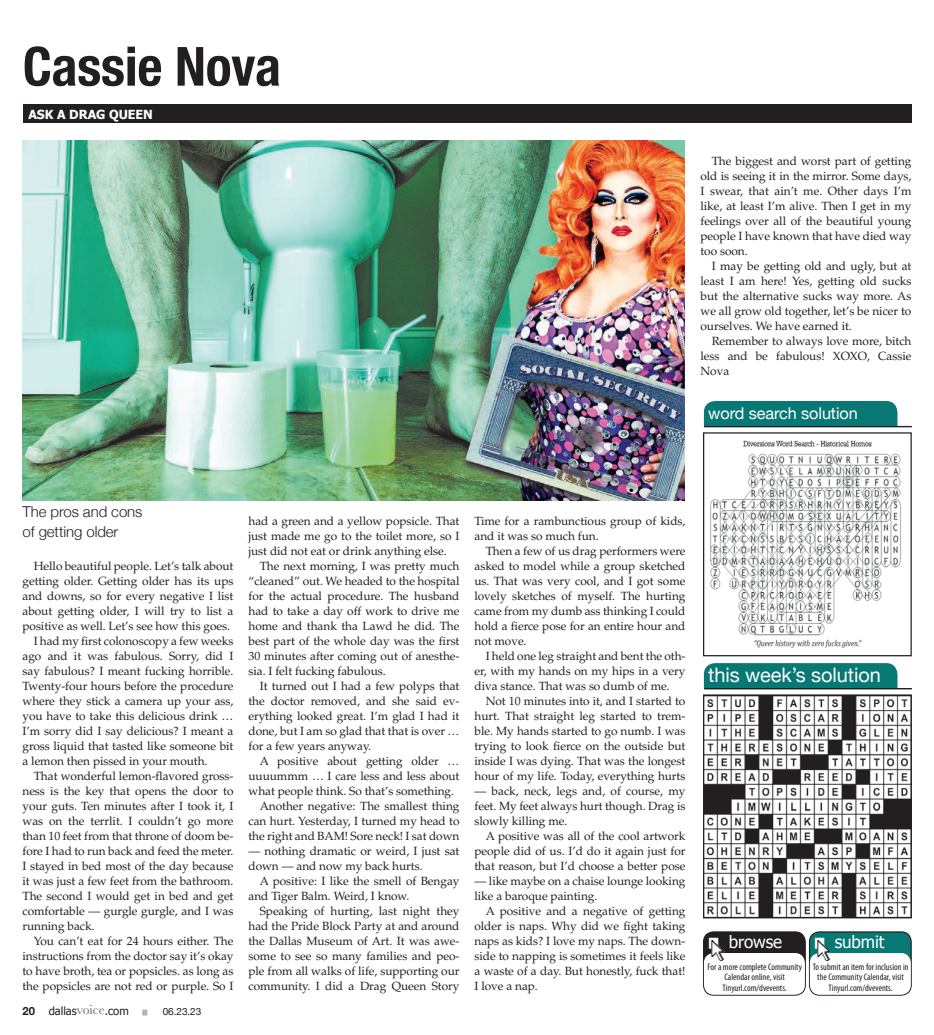
<style>
.page{position:relative;width:934px;height:1035px;background:#fff}
.page>*{position:absolute;margin:0;border:0;box-sizing:border-box;transform-origin:0 0}
.t1{font:700 condensed 54px "Helvetica Neue";letter-spacing:-.005em;color:#231f20}
.t2{font:20px "Helvetica Neue";letter-spacing:-.005em;color:#fff}
.t3{font:17px "Tahoma";letter-spacing:-.005em;color:#fff}
.t4{font:16.25px "Helvetica Neue";letter-spacing:-.005em;color:#fff}
.t5{font:300 15px/20px "Helvetica Neue";letter-spacing:-.005em;color:#231f20}
.t6{font:700 12.5px "Tahoma";letter-spacing:-.005em;color:#fff}
.t7{font:11.88px/15px "Palatino LT Std";letter-spacing:-.005em;color:#231f20;text-align:justify}
.t8{font:11.25px "Tahoma";letter-spacing:-.005em;color:#231f20}
.t9{font:10px "Helvetica Neue";color:#231f20}
.t10{font:condensed 9.5px/10.4px "Myriad Pro";color:#231f20;text-align:center}
.t11{font:5px "Helvetica Neue";color:#b2b3b7}
.s1{font-family:"Helvetica Neue";font-weight:700}
.s2{font-family:"Baskerville";font-size:13.75px;color:#6c6d70}
.s3{font-family:"Helvetica Neue";font-weight:700;font-size:9.25px}
</style>
<div class="page">
<div style="left:703px;top:932px;width:102px;height:63px;background:#231f20;border-radius:10px"></div>
<div style="left:703px;top:931px;width:103px;height:65px;border:1px solid #231f20;border-radius:10px"></div>
<div style="left:704px;top:953px;width:101px;height:42px;background:#fff;border-radius:10px"></div>
<img style="left:708px;top:940px;width:20px;height:21px">
<div style="left:809px;top:932px;width:102px;height:63px;background:#077874;border-radius:10px"></div>
<div style="left:809px;top:931px;width:103px;height:65px;border:1px solid #231f20;border-radius:10px"></div>
<div style="left:810px;top:953px;width:101px;height:42px;background:#fff;border-radius:10px"></div>
<img style="left:814px;top:940px;width:20px;height:21px">
<img style="left:705px;top:696px;width:205px;height:220px">
<div style="left:703px;top:694px;width:209px;height:224px;border:1px solid #231f20"></div>
<div style="left:704px;top:663px;width:193px;height:25px;background:#077874"></div>
<hr style="left:704px;top:688px;width:208px;height:1px;background:#231f20">
<hr style="left:704px;top:689px;width:208px;height:1px;background:#231f20">
<div style="left:23px;top:105px;width:889px;height:18px;background:#231f20"></div>
<div style="left:704px;top:401px;width:193px;height:25px;background:#077874"></div>
<hr style="left:704px;top:426px;width:208px;height:1px;background:#231f20">
<hr style="left:704px;top:427px;width:208px;height:1px;background:#231f20">
<img style="left:22px;top:141px;width:663px;height:360px">
<img style="left:710px;top:440px;width:191px;height:208px">
<div style="left:703px;top:432px;width:209px;height:224px;border:1px solid #231f20"></div>
<h1 class="t1" style="left:23px;top:22px;width:260px">Cassie Nova</h1>
<p class="t6" style="left:28px;top:105px;width:126px">ASK A DRAG QUEEN</p>
<p class="t7" style="left:700px;top:154px;width:212px;text-indent:11px">The biggest and worst part of getting old is seeing it in the mirror. Some days, I swear, that ain’t me. Other days I’m like, at least I’m alive. Then I get in my feelings over all of the beautiful young people I have known that have died way too soon.</p>
<p class="t7" style="left:700px;top:258px;width:212px;text-indent:11px">I may be getting old and ugly, but at least I am here! Yes, getting old sucks but the alternative sucks way more. As we all grow old together, let’s be nicer to ourselves. We have earned it.</p>
<p class="t7" style="left:700px;top:333px;width:212px;text-indent:11px">Remember to always love more, bitch less and be fabulous! XOXO, Cassie Nova</p>
<h3 class="t4" style="left:708px;top:402px;width:151px">word search solution</h3>
<p class="t5" style="left:22px;top:501px;width:121px">The pros and cons of getting older</p>
<p class="t7" style="left:34px;top:559px;width:201px">Hello beautiful people. Let’s talk about</p>
<p class="t7" style="left:23px;top:574px;width:212px">getting older. Getting older has its ups</p>
<p class="t7" style="left:23px;top:589px;width:212px">and downs, so for every negative I list</p>
<p class="t7" style="left:23px;top:604px;width:212px">about getting older, I will try to list a</p>
<p class="t7" style="left:23px;top:619px;width:209px">positive as well. Let’s see how this goes.</p>
<p class="t7" style="left:34px;top:634px;width:201px">I had my first colonoscopy a few weeks</p>
<p class="t7" style="left:23px;top:649px;width:212px">ago and it was fabulous. Sorry, did I</p>
<p class="t7" style="left:23px;top:664px;width:212px">say fabulous? I meant fucking horrible.</p>
<p class="t7" style="left:23px;top:679px;width:212px">Twenty-four hours before the procedure</p>
<p class="t7" style="left:23px;top:694px;width:212px">where they stick a camera up your ass,</p>
<p class="t7" style="left:23px;top:709px;width:212px">you have to take this delicious drink …</p>
<p class="t7" style="left:23px;top:724px;width:212px">I’m sorry did I say delicious? I meant a</p>
<p class="t7" style="left:23px;top:739px;width:212px">gross liquid that tasted like someone bit</p>
<p class="t7" style="left:23px;top:754px;width:186px">a lemon then pissed in your mouth.</p>
<p class="t7" style="left:34px;top:769px;width:201px">That wonderful lemon-flavored gross-</p>
<p class="t7" style="left:23px;top:784px;width:212px">ness is the key that opens the door to</p>
<p class="t7" style="left:23px;top:799px;width:212px">your guts. Ten minutes after I took it, I</p>
<p class="t7" style="left:23px;top:814px;width:212px">was on the terrlit. I couldn’t go more</p>
<p class="t7" style="left:23px;top:829px;width:212px">than 10 feet from that throne of doom be-</p>
<p class="t7" style="left:23px;top:844px;width:212px">fore I had to run back and feed the meter.</p>
<p class="t7" style="left:23px;top:859px;width:212px">I stayed in bed most of the day because</p>
<p class="t7" style="left:23px;top:874px;width:212px">it was just a few feet from the bathroom.</p>
<p class="t7" style="left:23px;top:889px;width:212px">The second I would get in bed and get</p>
<p class="t7" style="left:23px;top:904px;width:212px">comfortable — gurgle gurgle, and I was</p>
<p class="t7" style="left:23px;top:919px;width:74px">running back.</p>
<p class="t7" style="left:34px;top:934px;width:201px">You can’t eat for 24 hours either. The</p>
<p class="t7" style="left:23px;top:949px;width:212px">instructions from the doctor say it’s okay</p>
<p class="t7" style="left:23px;top:964px;width:212px">to have broth, tea or popsicles. as long as</p>
<p class="t7" style="left:23px;top:979px;width:212px">the popsicles are not red or purple. So I</p>
<p class="t8" style="left:22px;top:1003px;width:108px"><span class="s1">20</span> dallas<span class="s2">voice</span>.com</p>
<p class="t11" style="left:143px;top:1008px;width:6px">█</p>
<p class="t9" style="left:163px;top:1004px;width:40px">06.23.23</p>
<p class="t7" style="left:248px;top:514px;width:212px">had a green and a yellow popsicle. That just made me go to the toilet more, so I just did not eat or drink anything else.</p>
<p class="t7" style="left:248px;top:559px;width:212px;text-indent:11px">The next morning, I was pretty much “cleaned” out. We headed to the hospital for the actual procedure. The husband had to take a day off work to drive me home and thank tha Lawd he did. The best part of the whole day was the first 30 minutes after coming out of anesthe&shy;sia. I felt fucking fabulous.</p>
<p class="t7" style="left:248px;top:679px;width:212px;text-indent:11px">It turned out I had a few polyps that the doctor removed, and she said ev&shy;erything looked great. I’m glad I had it done, but I am so glad that that is over … for a few years anyway.</p>
<p class="t7" style="left:260px;top:754px;width:201px">A positive about getting older …</p>
<p class="t7" style="left:248px;top:769px;width:212px">uuuummm … I care less and less about</p>
<p class="t7" style="left:248px;top:784px;width:207px">what people think. So that’s something.</p>
<p class="t7" style="left:260px;top:799px;width:201px">Another negative: The smallest thing</p>
<p class="t7" style="left:248px;top:814px;width:212px">can hurt. Yesterday, I turned my head to</p>
<p class="t7" style="left:248px;top:829px;width:212px">the right and BAM! Sore neck! I sat down</p>
<p class="t7" style="left:248px;top:844px;width:212px">— nothing dramatic or weird, I just sat down — and now my back hurts.</p>
<p class="t7" style="left:248px;top:874px;width:212px;text-indent:11px">A positive: I like the smell of Bengay and Tiger Balm. Weird, I know.</p>
<p class="t7" style="left:248px;top:904px;width:212px;text-indent:11px">Speaking of hurting, last night they had the Pride Block Party at and around the Dallas Museum of Art. It was awe&shy;some to see so many families and peo&shy;ple from all walks of life, supporting our community. I did a Drag Queen Story</p>
<p class="t7" style="left:474px;top:514px;width:212px">Time for a rambunctious group of kids, and it was so much fun.</p>
<p class="t7" style="left:474px;top:544px;width:212px;text-indent:11px">Then a few of us drag performers were asked to model while a group sketched us. That was very cool, and I got some lovely sketches of myself. The hurting came from my dumb ass thinking I could hold a fierce pose for an entire hour and not move.</p>
<p class="t7" style="left:474px;top:649px;width:212px;text-indent:11px">I held one leg straight and bent the oth&shy;er, with my hands on my hips in a very diva stance. That was so dumb of me.</p>
<p class="t7" style="left:474px;top:694px;width:212px;text-indent:11px">Not 10 minutes into it, and I started to hurt. That straight leg started to trem&shy;ble. My hands started to go numb. I was trying to look fierce on the outside but inside I was dying. That was the longest hour of my life. Today, everything hurts</p>
<p class="t7" style="left:474px;top:784px;width:212px">— back, neck, legs and, of course, my feet. My feet always hurt though. Drag is slowly killing me.</p>
<p class="t7" style="left:474px;top:829px;width:212px;text-indent:11px">A positive was all of the cool artwork people did of us. I’d do it again just for that reason, but I’d choose a better pose</p>
<p class="t7" style="left:474px;top:874px;width:212px">— like maybe on a chaise lounge looking like a baroque painting.</p>
<p class="t7" style="left:474px;top:904px;width:212px;text-indent:11px">A positive and a negative of getting older is naps. Why did we fight taking naps as kids? I love my naps. The down&shy;side to napping is sometimes it feels like a waste of a day. But honestly, fuck that!<br>I love a nap.</p>
<h2 class="t2" style="left:708px;top:661px;width:174px">this week’s solution</h2>
<h3 class="t3" style="left:709px;top:931px;width:74px"><span class="s3">█</span> browse</h3>
<p class="t10" style="left:707px;top:962px;width:96px">For a more complete Community<br>Calendar online, visit<br>Tinyurl.com/dvevents.</p>
<h3 class="t3" style="left:815px;top:931px;width:71px"><span class="s3">█</span> submit</h3>
<p class="t10" style="left:812px;top:962px;width:97px">To submit an item for inclusion in the Community Calendar, visit<br>Tinyurl.com/dvevents.</p>
</div>
